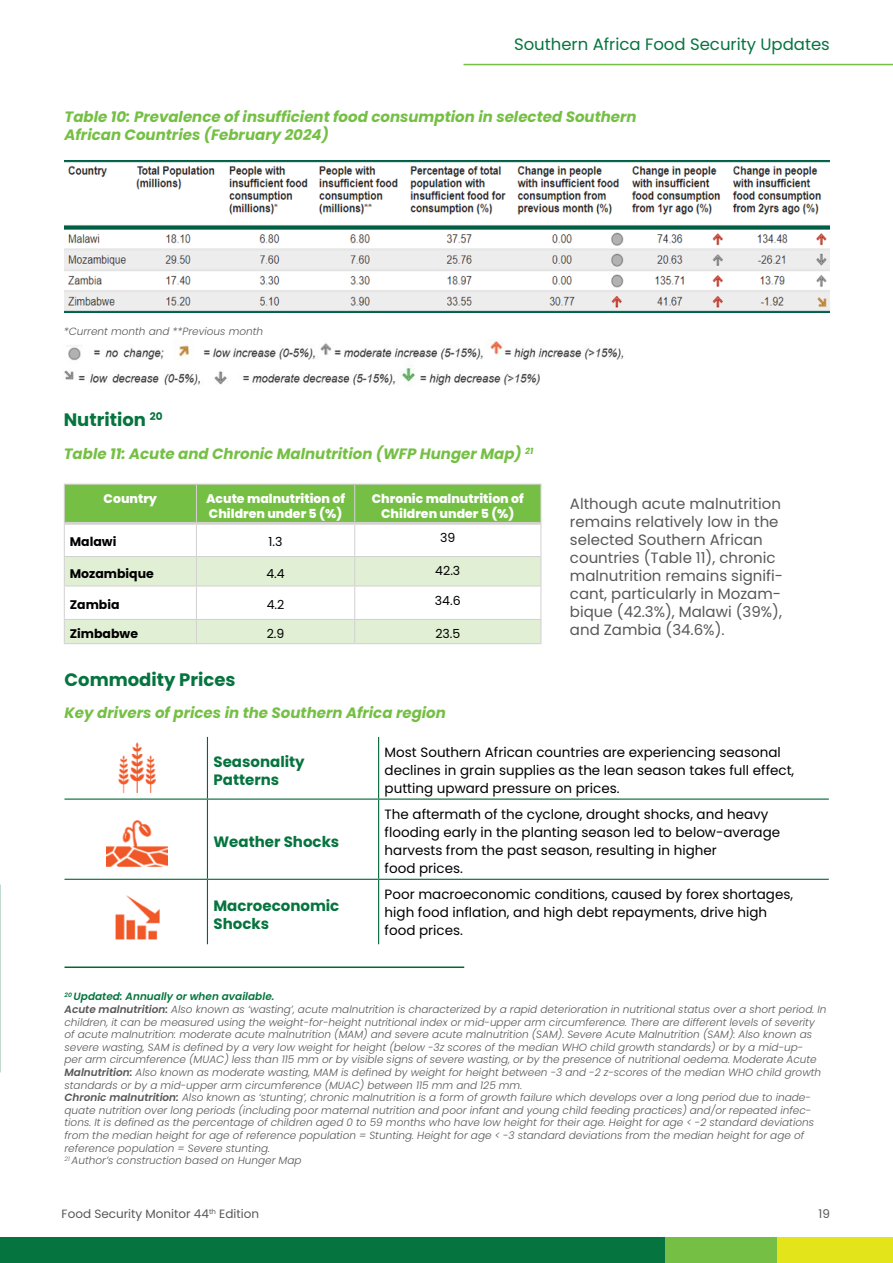
<style>
.page{position:relative;width:893px;height:1263px;background:#fff}
.page>*{position:absolute;margin:0;border:0;box-sizing:border-box;transform-origin:0 0}
.t1{font:700 18px "Poppins";color:#06743f}
.t2{font:16.5px "Poppins";color:#06743f}
.t3{font:15px/18px "Poppins";color:#58585a}
.t4{font:italic 700 15px/18px "Poppins";color:#75c044}
.t5{font:700 15px/18px "Poppins";color:#06743f}
.t6{font:13.5px/18px "Poppins";color:#000}
.t7{font:800 12.45px/15px "Poppins";color:#fff}
.t8{font:700 12.45px "Poppins";color:#000}
.t9{font:12.45px "Poppins";color:#000}
.t10{font:12px "Poppins";color:#58585a}
.t11{font:italic 300 10.5px/12.6px "Poppins";color:#58585a}
.s1{font-weight:600;color:#06743f}
.s2{font-weight:600}
</style>
<div class="page">
<div style="left:0;top:1237px;width:665px;height:26px;background:#06743f"></div>
<div style="left:665px;top:1237px;width:112px;height:26px;background:#75c044"></div>
<div style="left:777px;top:1237px;width:116px;height:26px;background:#e4e41b"></div>
<hr style="left:463px;top:64px;width:430px;height:1px;background:#75c044">
<img style="left:65px;top:161px;width:765px;height:151px">
<img style="left:64px;top:340px;width:560px;height:46px">
<div style="left:65px;top:485px;width:475px;height:37px;background:#75c044"></div>
<hr style="left:64px;top:484px;width:132px;height:1px;background:#d4d1d2">
<hr style="left:64px;top:485px;width:1px;height:38px;background:#d4d1d2">
<hr style="left:196px;top:484px;width:159px;height:1px;background:#d4d1d2">
<hr style="left:196px;top:485px;width:1px;height:37px;background:#d4d1d2">
<hr style="left:355px;top:484px;width:186px;height:1px;background:#d4d1d2">
<hr style="left:354px;top:485px;width:1px;height:37px;background:#d4d1d2">
<hr style="left:540px;top:485px;width:1px;height:38px;background:#d4d1d2">
<hr style="left:64px;top:523px;width:1px;height:33px;background:#d4d1d2">
<hr style="left:196px;top:525px;width:1px;height:31px;background:#d4d1d2">
<hr style="left:354px;top:525px;width:1px;height:31px;background:#d4d1d2">
<hr style="left:540px;top:523px;width:1px;height:33px;background:#d4d1d2">
<svg style="left:64px;top:556px;width:477px;height:87px"></svg>
<hr style="left:64px;top:643px;width:132px;height:1px;background:#d4d1d2">
<hr style="left:196px;top:643px;width:159px;height:1px;background:#d4d1d2">
<hr style="left:355px;top:643px;width:186px;height:1px;background:#d4d1d2">
<hr style="left:65px;top:522px;width:131px;height:3px;background:#d4d1d2">
<hr style="left:196px;top:522px;width:159px;height:3px;background:#d4d1d2">
<hr style="left:355px;top:522px;width:185px;height:3px;background:#d4d1d2">
<hr style="left:207px;top:737px;width:1px;height:61px;background:#006738">
<hr style="left:378px;top:737px;width:1px;height:61px;background:#006738">
<hr style="left:65px;top:798px;width:142px;height:2px;background:#006738">
<hr style="left:207px;top:798px;width:172px;height:2px;background:#006738">
<hr style="left:207px;top:800px;width:1px;height:79px;background:#006738">
<hr style="left:379px;top:798px;width:450px;height:2px;background:#006738">
<hr style="left:378px;top:800px;width:1px;height:79px;background:#006738">
<hr style="left:65px;top:879px;width:142px;height:1px;background:#006738">
<hr style="left:207px;top:879px;width:172px;height:1px;background:#006738">
<hr style="left:207px;top:880px;width:1px;height:64px;background:#006738">
<hr style="left:379px;top:879px;width:450px;height:1px;background:#006738">
<hr style="left:378px;top:880px;width:1px;height:64px;background:#006738">
<img style="left:115px;top:895px;width:44px;height:44px">
<img style="left:119px;top:743px;width:36px;height:49px">
<img style="left:107px;top:821px;width:60px;height:46px">
<hr style="left:65px;top:966px;width:399px;height:2px;background:#006738">
<h2 class="t2" style="left:514px;top:34px;width:317px">Southern Africa Food Security Updates</h2>
<h3 class="t4" style="left:65px;top:108px;width:574px">Table 10: Prevalence of insufficient food consumption in selected Southern<br>African Countries (February 2024)</h3>
<p class="t11" style="left:64px;top:325px;width:201px">*Current month and **Previous month</p>
<h1 class="t1" style="left:64px;top:409px;width:100px">Nutrition <sup>20</sup></h1>
<h3 class="t4" style="left:64px;top:445px;width:471px">Table 11: Acute and Chronic Malnutrition (WFP Hunger Map) <sup>21</sup></h3>
<p class="t7" style="left:104px;top:491px;width:55px">Country</p>
<p class="t7" style="left:206px;top:491px;width:140px">Acute malnutrition of<br>Children under 5 (%)</p>
<p class="t7" style="left:372px;top:491px;width:153px;text-align:center">Chronic malnutrition of<br>Children under 5 (%)</p>
<p class="t8" style="left:70px;top:535px;width:48px">Malawi</p>
<p class="t9" style="left:269px;top:535px;width:15px">1.3</p>
<p class="t9" style="left:440px;top:530px;width:17px">39</p>
<p class="t8" style="left:70px;top:566px;width:86px">Mozambique</p>
<p class="t9" style="left:266px;top:566px;width:20px">4.4</p>
<p class="t9" style="left:435px;top:564px;width:27px">42.3</p>
<p class="t8" style="left:70px;top:598px;width:51px">Zambia</p>
<p class="t9" style="left:267px;top:598px;width:19px">4.2</p>
<p class="t9" style="left:435px;top:593px;width:27px">34.6</p>
<p class="t8" style="left:70px;top:626px;width:70px">Zimbabwe</p>
<p class="t9" style="left:267px;top:626px;width:19px">2.9</p>
<p class="t9" style="left:435px;top:626px;width:26px">23.5</p>
<h1 class="t1" style="left:65px;top:670px;width:173px">Commodity Prices</h1>
<h3 class="t4" style="left:65px;top:704px;width:383px">Key drivers of prices in the Southern Africa region</h3>
<h3 class="t5" style="left:213px;top:753px;width:93px">Seasonality<br>Patterns</h3>
<p class="t6" style="left:385px;top:743px;width:411px">Most Southern African countries are experiencing seasonal declines in grain supplies as the lean season takes full effect, putting upward pressure on prices.</p>
<h3 class="t5" style="left:213px;top:833px;width:127px">Weather Shocks</h3>
<h3 class="t3" style="left:570px;top:495px;width:215px">Although acute malnutrition remains relatively low in the selected Southern African countries (Table 11), chronic malnutrition remains signifi&shy;cant, particularly in Mozam&shy;bique (42.3%), Malawi (39%), and Zambia (34.6%).</h3>
<p class="t6" style="left:385px;top:806px;width:397px">The aftermath of the cyclone, drought shocks, and heavy flooding early in the planting season led to below-average harvests from the past season, resulting in higher<br>food prices.</p>
<h3 class="t5" style="left:213px;top:896px;width:127px">Macroeconomic<br>Shocks</h3>
<p class="t6" style="left:385px;top:886px;width:410px">Poor macroeconomic conditions, caused by forex shortages, high food inflation, and high debt repayments, drive high food prices.</p>
<p class="t11" style="left:65px;top:990px;width:763px"><sup>20</sup> <span class="s1">Updated: Annually or when available.<br></span><span class="s2">Acute malnutrition:</span> Also known as ‘wasting’, acute malnutrition is characterized by a rapid deterioration in nutritional status over a short period. In children, it can be measured using the weight-for-height nutritional index or mid-upper arm circumference. There are different levels of severity of acute malnutrition: moderate acute malnutrition (MAM) and severe acute malnutrition (SAM). Severe Acute Malnutrition (SAM): Also known as severe wasting, SAM is defined by a very low weight for height (below -3z scores of the median WHO child growth standards) or by a mid-up-<br>per arm circumference (MUAC) less than 115 mm or by visible signs of severe wasting, or by the presence of nutritional oedema. Moderate Acute <span class="s2">Malnutrition:</span> Also known as moderate wasting, MAM is defined by weight for height between -3 and -2 z-scores of the median WHO child growth standards or by a mid-upper arm circumference (MUAC) between 115 mm and 125 mm.<br><span class="s2">Chronic malnutrition:</span> Also known as ‘stunting’, chronic malnutrition is a form of growth failure which develops over a long period due to inade&shy;quate nutrition over long periods (including poor maternal nutrition and poor infant and young child feeding practices) and/or repeated infec&shy;tions. It is defined as the percentage of children aged 0 to 59 months who have low height for their age. Height for age &lt; -2 standard deviations from the median height for age of reference population = Stunting. Height for age &lt; -3 standard deviations from the median height for age of reference population = Severe stunting.<br><sup>21</sup> Author’s construction based on Hunger Map</p>
<p class="t10" style="left:62px;top:1207px;width:199px">Food Security Monitor 44<sup>th</sup> Edition</p>
<p class="t10" style="left:818px;top:1207px;width:13px">19</p>
</div>
